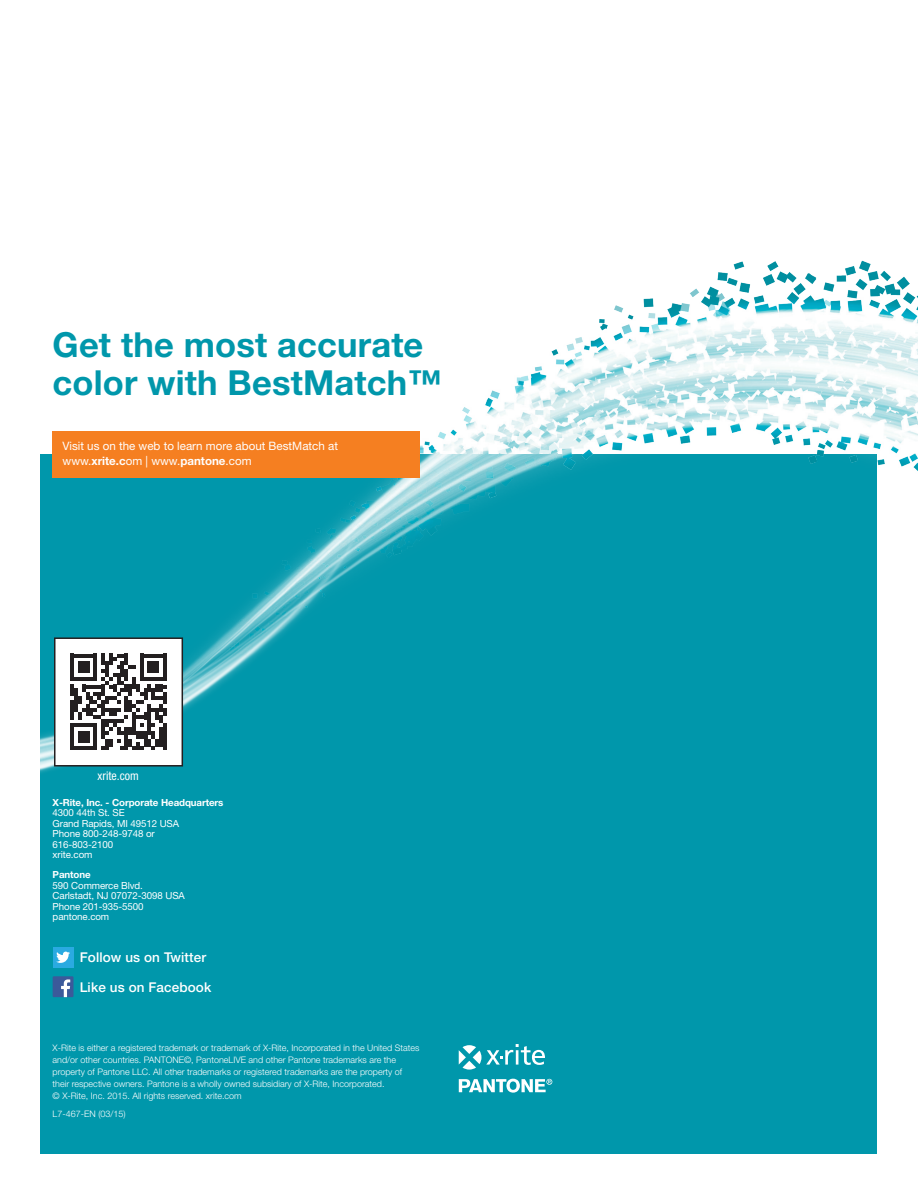
<style>
.page{position:relative;width:918px;height:1188px;background:#fff}
.page>*{position:absolute;margin:0;border:0;box-sizing:border-box;transform-origin:0 0}
.t1{font:700 34.5px/37.5px "Helvetica Neue";letter-spacing:.005em;color:#0097ab}
.t2{font:500 13.5px "Helvetica Neue";letter-spacing:.01em;color:#fff}
.t3{font:condensed 12px "Helvetica Neue";color:#fff}
.t4{font:11.55px/15.5px "Helvetica Neue";color:#fff}
.t5{font:9.75px/10.5px "Helvetica Neue";letter-spacing:-.01em;color:#fff}
.t6{font:700 9.75px "Helvetica Neue";letter-spacing:-.01em;color:#fff}
.t7{font:300 9px/12px "Helvetica Neue";color:#fff}
.s1{font-weight:700}
</style>
<div class="page">
<div style="left:40px;top:454px;width:838px;height:699px;background:#0097ab"></div>
<img style="left:40px;top:260px;width:878px;height:585px">
<svg style="left:459px;top:1079px;width:93px;height:14px"></svg>
<svg style="left:459px;top:1044px;width:86px;height:26px"></svg>
<div style="left:53px;top:976px;width:20px;height:21px;background:#3b5a9a"></div>
<svg style="left:61px;top:979px;width:9px;height:18px"></svg>
<div style="left:53px;top:947px;width:20px;height:21px;background:#2aaae1"></div>
<svg style="left:56px;top:952px;width:14px;height:11px"></svg>
<div style="left:53px;top:431px;width:367px;height:46px;background:#f57f21"></div>
<div style="left:55px;top:638px;width:127px;height:128px;background:#fff"></div>
<svg style="left:70px;top:654px;width:97px;height:96px"></svg>
<div style="left:54px;top:637px;width:129px;height:130px;border:2px solid #231f20"></div>
<h1 class="t1" style="left:53px;top:325px;width:391px">Get the most accurate color with BestMatch™</h1>
<p class="t4" style="left:63px;top:438px;width:277px">Visit us on the web to learn more about BestMatch at www.<span class="s1">xrite.c</span>om | www.<span class="s1">pantone</span>.com</p>
<h3 class="t3" style="left:98px;top:769px;width:43px">xrite.com</h3>
<p class="t6" style="left:53px;top:796px;width:172px">X-Rite, Inc. - Corporate Headquarters</p>
<p class="t5" style="left:53px;top:807px;width:128px">4300 44th St. SE<br>Grand Rapids, MI 49512 USA<br>Phone 800-248-9748 or<br>616-803-2100<br>xrite.com</p>
<p class="t6" style="left:53px;top:869px;width:40px">Pantone</p>
<p class="t5" style="left:53px;top:880px;width:134px">590 Commerce Blvd.<br>Carlstadt, NJ 07072-3098 USA<br>Phone 201-935-5500 pantone.com</p>
<h2 class="t2" style="left:80px;top:949px;width:128px">Follow us on Twitter</h2>
<h2 class="t2" style="left:80px;top:979px;width:133px">Like us on Facebook</h2>
<p class="t7" style="left:53px;top:1042px;width:368px">X-Rite is either a registered trademark or trademark of X-Rite, Incorporated in the United States and/or other countries. PANTONE©, PantoneLIVE and other Pantone trademarks are the property of Pantone LLC. All other trademarks or registered trademarks are the property of their respective owners. Pantone is a wholly owned subsidiary of X-Rite, Incorporated.<br>© X-Rite, Inc. 2015. All rights reserved. xrite.com</p>
<p class="t7" style="left:53px;top:1108px;width:75px">L7-467-EN (03/15)</p>
</div>
